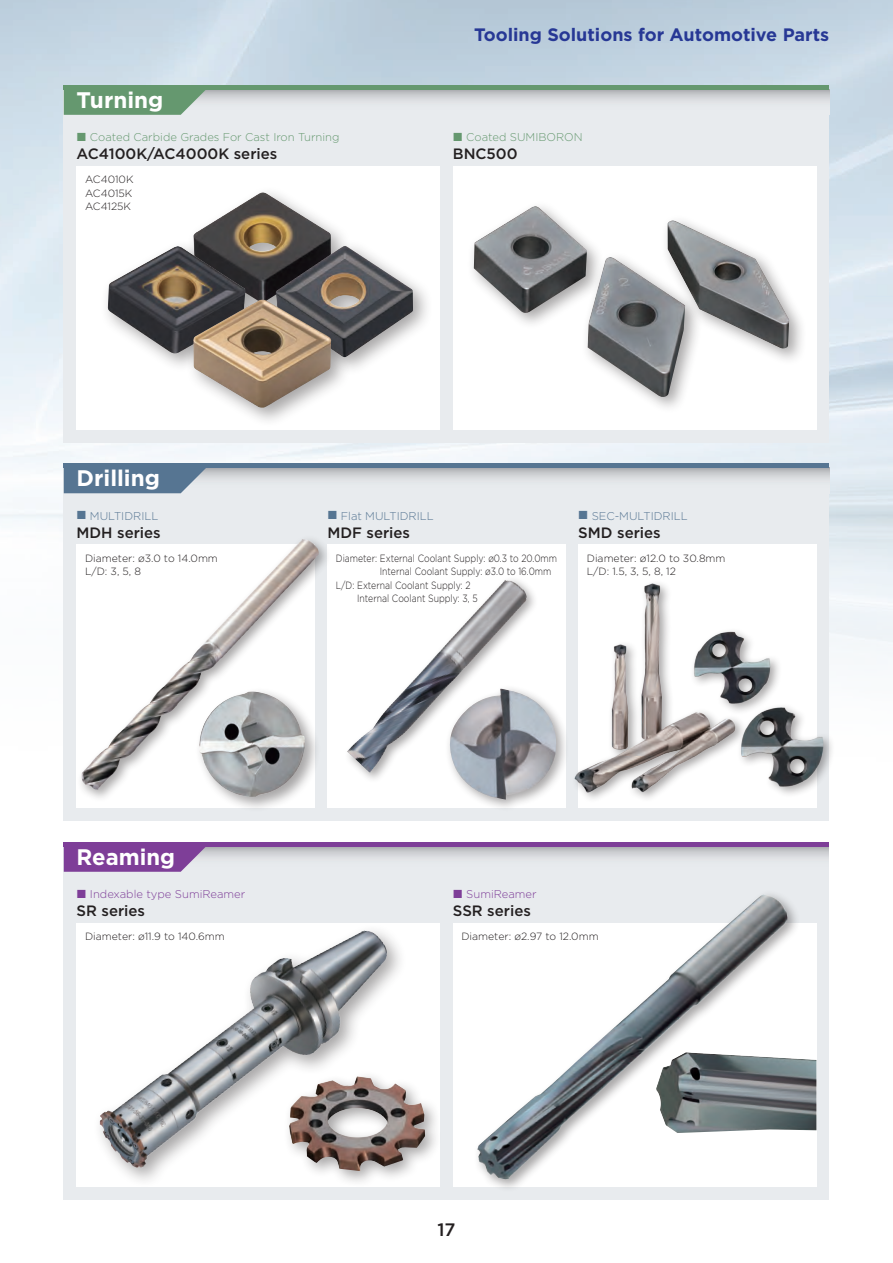
<style>
.page{position:relative;width:893px;height:1263px;background:#fff}
.page>*{position:absolute;margin:0;border:0;box-sizing:border-box;transform-origin:0 0}
.t1{font:700 22.5px "Gotham";color:#fff}
.t2{font:700 18px "Gotham";color:#273895}
.t3{font:500 18px "Gotham";color:#231f20}
.t4{font:500 15px "Gotham";color:#231f20}
.t5{font:300 11.25px "Gotham";color:#65986f}
.t6{font:300 11.25px "Gotham";color:#567592}
.t7{font:300 11.25px "Gotham";color:#7e3e98}
.t8{font:300 10.5px/13.5px "Gotham";color:#231f20}
.t9{font:300 10.5px "Gotham";color:#231f20;scale:.83 1}
</style>
<div class="page">
<img style="left:0;top:0;width:893px;height:821px">
<div style="left:64px;top:463px;width:765px;height:358px;background:#e8ebee"></div>
<div style="left:64px;top:85px;width:765px;height:357px;background:#e8ebee"></div>
<div style="left:64px;top:842px;width:765px;height:357px;background:#e8ebee"></div>
<div style="left:327px;top:544px;width:239px;height:264px;background:#fff"></div>
<div style="left:578px;top:544px;width:238px;height:264px;background:#fff"></div>
<div style="left:77px;top:166px;width:363px;height:263px;background:#fff"></div>
<div style="left:77px;top:923px;width:363px;height:263px;background:#fff"></div>
<div style="left:453px;top:923px;width:363px;height:263px;background:#fff"></div>
<div style="left:453px;top:166px;width:363px;height:263px;background:#fff"></div>
<div style="left:570px;top:579px;width:265px;height:225px;background:#231f20;opacity:.4"></div>
<img style="left:574px;top:583px;width:249px;height:209px">
<div style="left:77px;top:534px;width:255px;height:269px;background:#231f20;opacity:.4"></div>
<img style="left:81px;top:539px;width:238px;height:251px">
<div style="left:195px;top:687px;width:126px;height:126px;background:#231f20;opacity:.4"></div>
<img style="left:199px;top:692px;width:106px;height:105px">
<img style="left:193px;top:192px;width:138px;height:101px">
<div style="left:100px;top:239px;width:165px;height:134px;background:#231f20;opacity:.4"></div>
<img style="left:108px;top:246px;width:137px;height:107px">
<div style="left:269px;top:239px;width:164px;height:138px;background:#231f20;opacity:.4"></div>
<img style="left:275px;top:246px;width:138px;height:111px">
<div style="left:186px;top:293px;width:165px;height:134px;background:#231f20;opacity:.4"></div>
<img style="left:193px;top:300px;width:138px;height:108px">
<div style="left:445px;top:684px;width:125px;height:129px;background:#231f20;opacity:.4"></div>
<img style="left:450px;top:689px;width:106px;height:110px">
<div style="left:343px;top:576px;width:196px;height:208px;background:#231f20;opacity:.4"></div>
<img style="left:347px;top:580px;width:180px;height:192px">
<svg style="left:210px;top:468px;width:619px;height:11px"></svg>
<div style="left:64px;top:463px;width:765px;height:5px;background:#567592"></div>
<svg style="left:64px;top:468px;width:146px;height:25px;background:#65819b"></svg>
<div style="left:283px;top:1070px;width:159px;height:118px;background:#231f20;opacity:.4"></div>
<img style="left:408px;top:1076px;width:17px;height:95px">
<div style="left:170px;top:846px;width:659px;height:26px;background:linear-gradient(to bottom,#bec0c3,#f2f5f8)"></div>
<svg style="left:64px;top:846px;width:146px;height:26px;background:#8951a1"></svg>
<hr style="left:64px;top:842px;width:765px;height:4px;background:#7e3e98">
<div style="left:170px;top:89px;width:659px;height:26px;background:linear-gradient(to bottom,#bebfc2,#f2f5f8)"></div>
<svg style="left:64px;top:90px;width:146px;height:25px;background:#73a17d"></svg>
<div style="left:64px;top:85px;width:765px;height:5px;background:#65986f"></div>
<div style="left:467px;top:200px;width:138px;height:130px;background:#231f20;opacity:.4"></div>
<img style="left:474px;top:206px;width:113px;height:107px">
<div style="left:581px;top:251px;width:122px;height:163px;background:#231f20;opacity:.4"></div>
<img style="left:588px;top:257px;width:97px;height:140px">
<div style="left:661px;top:214px;width:146px;height:152px;background:#231f20;opacity:.4"></div>
<img style="left:668px;top:220px;width:121px;height:128px">
<div style="left:473px;top:890px;width:327px;height:302px;background:#231f20;opacity:.4"></div>
<img style="left:477px;top:895px;width:311px;height:284px">
<div style="left:93px;top:923px;width:315px;height:265px;background:#231f20;opacity:.4"></div>
<img style="left:287px;top:931px;width:77px;height:36px">
<img style="left:656px;top:1052px;width:160px;height:81px">
<h1 class="t1" style="left:77px;top:85px;width:88px">Turning</h1>
<p class="t5" style="left:90px;top:130px;width:251px">Coated Carbide Grades For Cast Iron Turning</p>
<h2 class="t2" style="left:474px;top:23px;width:357px">Tooling Solutions for Automotive Parts</h2>
<p class="t5" style="left:466px;top:130px;width:118px">Coated SUMIBORON</p>
<h3 class="t4" style="left:77px;top:144px;width:202px">AC4100K/AC4000K series</h3>
<h3 class="t4" style="left:453px;top:144px;width:66px">BNC500</h3>
<p class="t8" style="left:85px;top:173px;width:50px;text-align:justify">AC4010K AC4015K AC4125K</p>
<h1 class="t1" style="left:77px;top:463px;width:85px">Drilling</h1>
<h3 class="t4" style="left:77px;top:523px;width:86px">MDH series</h3>
<p class="t6" style="left:90px;top:509px;width:70px">MULTIDRILL</p>
<p class="t8" style="left:85px;top:551px;width:134px">Diameter: ø3.0 to 14.0mm<br>L/D: 3, 5, 8</p>
<p class="t6" style="left:341px;top:509px;width:94px">Flat MULTIDRILL</p>
<p class="t6" style="left:592px;top:509px;width:97px">SEC-MULTIDRILL</p>
<h3 class="t4" style="left:327px;top:523px;width:84px">MDF series</h3>
<h3 class="t4" style="left:578px;top:523px;width:84px">SMD series</h3>
<p class="t9" style="left:336px;top:551px;width:268px">Diameter: External Coolant Supply: ø0.3 to 20.0mm</p>
<p class="t9" style="left:380px;top:565px;width:208px">Internal Coolant Supply: ø3.0 to 16.0mm</p>
<p class="t9" style="left:336px;top:578px;width:164px">L/D: External Coolant Supply: 2</p>
<p class="t9" style="left:357px;top:592px;width:147px">Internal Coolant Supply: 3, 5</p>
<p class="t8" style="left:587px;top:551px;width:140px">Diameter: ø12.0 to 30.8mm<br>L/D: 1.5, 3, 5, 8, 12</p>
<h1 class="t1" style="left:77px;top:842px;width:100px">Reaming</h1>
<p class="t7" style="left:90px;top:887px;width:157px">Indexable type SumiReamer</p>
<p class="t7" style="left:466px;top:887px;width:72px">SumiReamer</p>
<h3 class="t4" style="left:77px;top:901px;width:70px">SR series</h3>
<h3 class="t4" style="left:453px;top:901px;width:80px">SSR series</h3>
<p class="t8" style="left:85px;top:929px;width:141px">Diameter: ø11.9 to 140.6mm</p>
<p class="t8" style="left:461px;top:929px;width:139px">Diameter: ø2.97 to 12.0mm</p>
<h2 class="t3" style="left:437px;top:1217px;width:20px">17</h2>
</div>
